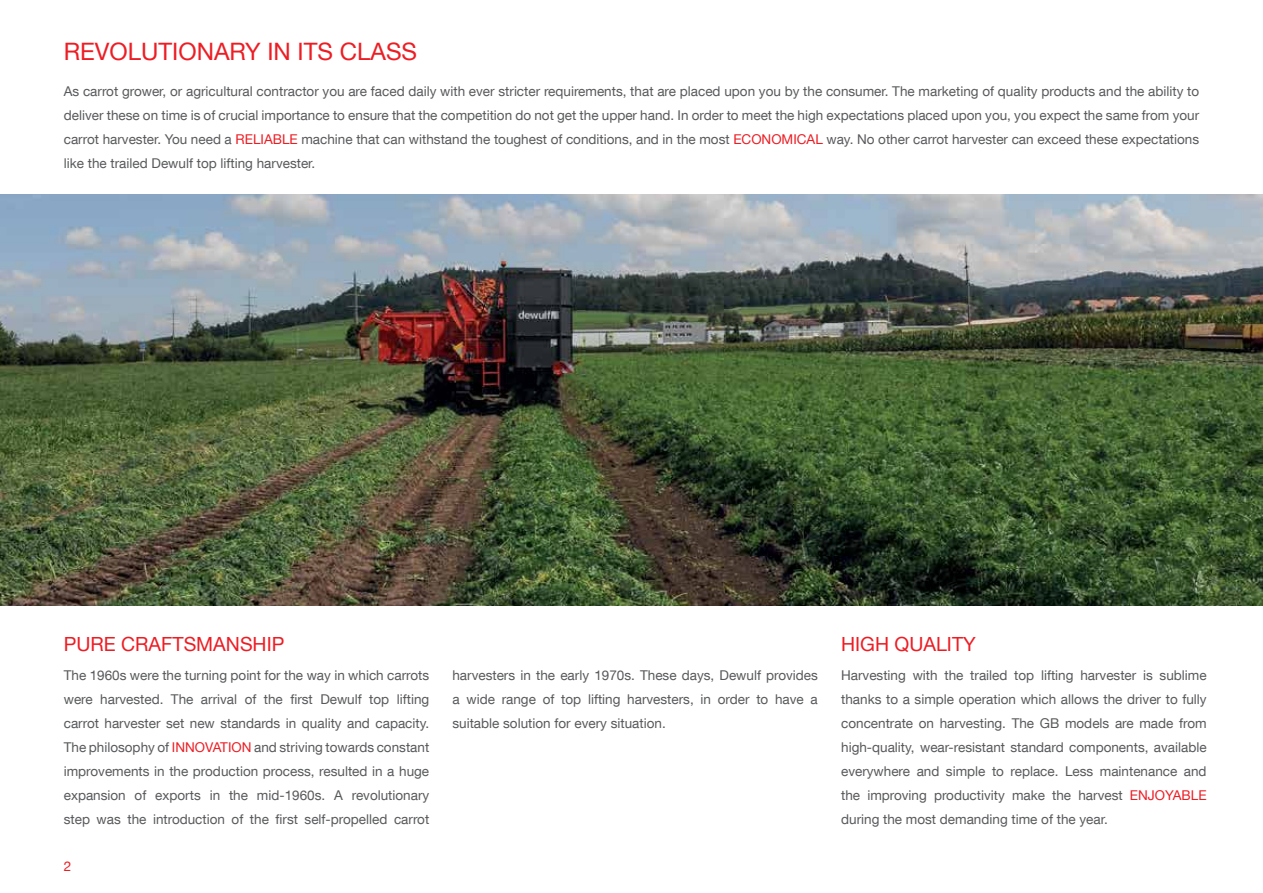
<style>
.page{position:relative;width:1263px;height:893px;background:#fff}
.page>*{position:absolute;margin:0;border:0;box-sizing:border-box;transform-origin:0 0}
.t1{font:24px "Helvetica Neue LT Com";color:#ed1d24}
.t2{font:19.5px "Helvetica Neue LT Com";color:#ed1d24}
.t3{font:13.5px/24px "Helvetica Neue LT Com";color:#58595b;text-align:justify}
.t4{font:13.5px "Helvetica Neue LT Com";color:#ed1d24}
.s1{color:#ed1d24}
</style>
<div class="page">
<img style="left:0;top:195px;width:1263px;height:411px">
<h1 class="t1" style="left:64px;top:36px;width:355px">REVOLUTIONARY IN ITS CLASS</h1>
<p class="t3" style="left:64px;top:79px;width:1137px">As carrot grower, or agricultural contractor you are faced daily with ever stricter requirements, that are placed upon you by the consumer. The marketing of quality products and the ability to deliver these on time is of crucial importance to ensure that the competition do not get the upper hand. In order to meet the high expectations placed upon you, you expect the same from your carrot harvester. You need a <span class="s1">RELIABLE</span> machine that can withstand the toughest of conditions, and in the most <span class="s1">ECONOMICAL</span> way. No other carrot harvester can exceed these expectations like the trailed Dewulf top lifting harvester.</p>
<h2 class="t2" style="left:64px;top:632px;width:222px">PURE CRAFTSMANSHIP</h2>
<h2 class="t2" style="left:841px;top:632px;width:136px">HIGH QUALITY</h2>
<p class="t3" style="left:64px;top:663px;width:367px">The 1960s were the turning point for the way in which carrots were harvested. The arrival of the first Dewulf top lifting carrot harvester set new standards in quality and capacity.<br>The philosophy of <span class="s1">INNOVATION</span> and striving towards constant improvements in the production process, resulted in a huge expansion of exports in the mid-1960s. A revolutionary step was the introduction of the first self-propelled carrot</p>
<p class="t4" style="left:64px;top:857px;width:9px">2</p>
<p class="t3" style="left:452px;top:663px;width:367px">harvesters in the early 1970s. These days, Dewulf provides a wide range of top lifting harvesters, in order to have a suitable solution for every situation.</p>
<p class="t3" style="left:841px;top:663px;width:367px">Harvesting with the trailed top lifting harvester is sublime thanks to a simple operation which allows the driver to fully concentrate on harvesting. The GB models are made from high-quality, wear-resistant standard components, available everywhere and simple to replace. Less maintenance and the improving productivity make the harvest <span class="s1">ENJOYABLE </span>during the most demanding time of the year.</p>
</div>
